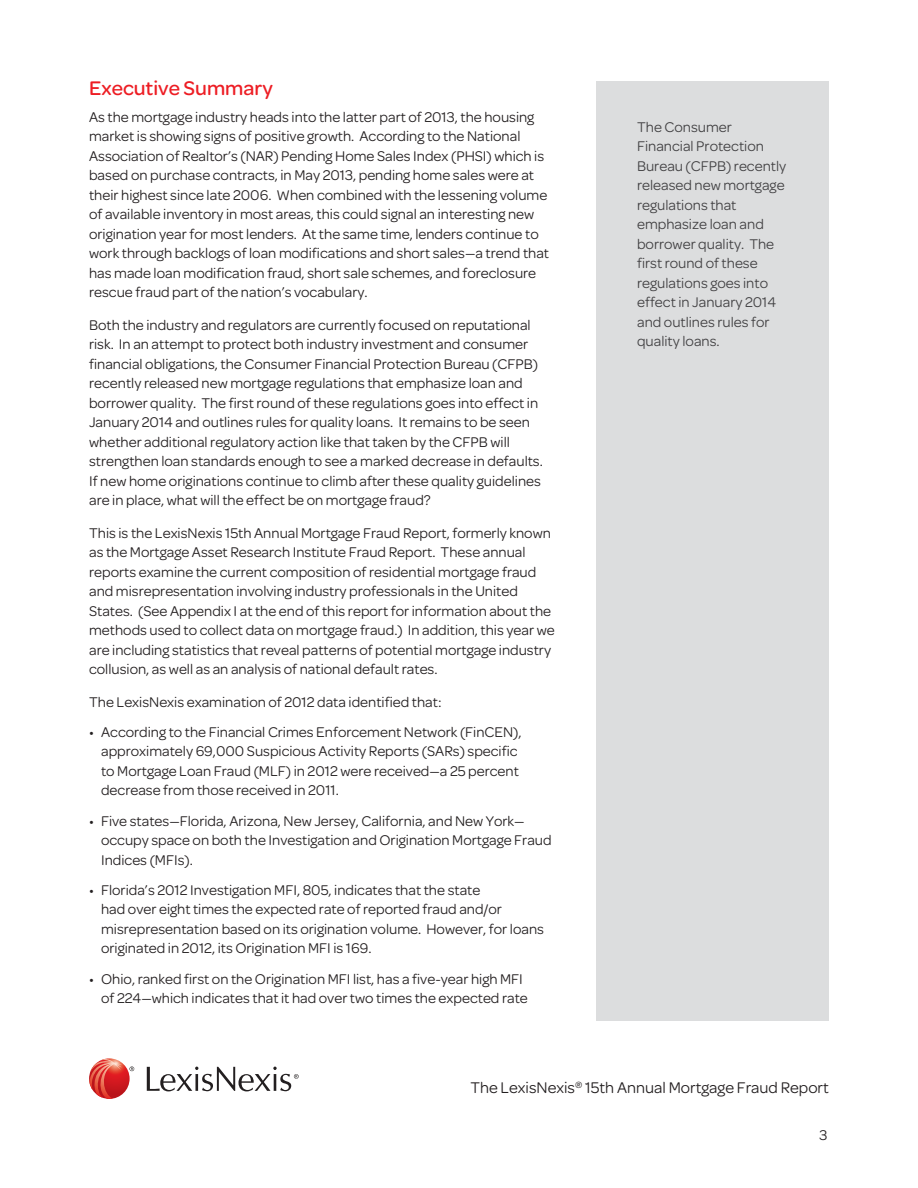
<style>
.page{position:relative;width:918px;height:1188px;background:#fff}
.page>*{position:absolute;margin:0;border:0;box-sizing:border-box;transform-origin:0 0}
.t1{font:500 21px "Omnes";color:#ed1d24}
.t2{font:16.5px "Omnes";color:#231f20}
.t3{font:15px/19.5px "Omnes";color:#231f20}
.t4{font:15px/19.5px "Omnes";color:#414042}
</style>
<div class="page">
<svg style="left:130px;top:1066px;width:4px;height:5px"></svg>
<svg style="left:147px;top:1067px;width:152px;height:25px"></svg>
<svg style="left:89px;top:1058px;width:41px;height:41px"></svg>
<svg style="left:89px;top:1059px;width:33px;height:40px"></svg>
<div style="left:597px;top:81px;width:232px;height:940px;background:#dcddde"></div>
<h1 class="t1" style="left:89px;top:77px;width:185px">Executive Summary</h1>
<p class="t3" style="left:89px;top:107px;width:462px">As the mortgage industry heads into the latter part of 2013, the housing market is showing signs of positive growth. According to the National Association of Realtor’s (NAR) Pending Home Sales Index (PHSI) which is based on purchase contracts, in May 2013, pending home sales were at their highest since late 2006. When combined with the lessening volume of available inventory in most areas, this could signal an interesting new origination year for most lenders. At the same time, lenders continue to work through backlogs of loan modifications and short sales—a trend that has made loan modification fraud, short sale schemes, and foreclosure rescue fraud part of the nation’s vocabulary.</p>
<p class="t3" style="left:89px;top:315px;width:455px">Both the industry and regulators are currently focused on reputational risk. In an attempt to protect both industry investment and consumer financial obligations, the Consumer Financial Protection Bureau (CFPB) recently released new mortgage regulations that emphasize loan and borrower quality. The first round of these regulations goes into effect in January 2014 and outlines rules for quality loans. It remains to be seen whether additional regulatory action like that taken by the CFPB will strengthen loan standards enough to see a marked decrease in defaults.<br>If new home originations continue to climb after these quality guidelines are in place, what will the effect be on mortgage fraud?</p>
<p class="t3" style="left:89px;top:523px;width:467px">This is the LexisNexis 15th Annual Mortgage Fraud Report, formerly known as the Mortgage Asset Research Institute Fraud Report. These annual reports examine the current composition of residential mortgage fraud and misrepresentation involving industry professionals in the United States. (See Appendix I at the end of this report for information about the methods used to collect data on mortgage fraud.) In addition, this year we are including statistics that reveal patterns of potential mortgage industry collusion, as well as an analysis of national default rates.</p>
<p class="t3" style="left:89px;top:692px;width:354px">The LexisNexis examination of 2012 data identified that:</p>
<p class="t3" style="left:101px;top:722px;width:422px;text-indent:-12px">• According to the Financial Crimes Enforcement Network (FinCEN), approximately 69,000 Suspicious Activity Reports (SARs) specific to Mortgage Loan Fraud (MLF) in 2012 were received—a 25 percent decrease from those received in 2011.</p>
<p class="t3" style="left:101px;top:811px;width:452px;text-indent:-12px">• Five states—Florida, Arizona, New Jersey, California, and New York— occupy space on both the Investigation and Origination Mortgage Fraud<br>Indices (MFIs).</p>
<p class="t3" style="left:101px;top:880px;width:444px;text-indent:-12px">• Florida’s 2012 Investigation MFI, 805, indicates that the state<br>had over eight times the expected rate of reported fraud and/or misrepresentation based on its origination volume. However, for loans originated in 2012, its Origination MFI is 169.</p>
<p class="t3" style="left:101px;top:969px;width:428px;text-indent:-12px">• Ohio, ranked first on the Origination MFI list, has a five-year high MFI of 224—which indicates that it had over two times the expected rate</p>
<p class="t4" style="left:637px;top:117px;width:151px">The Consumer<br>Financial Protection<br>Bureau (CFPB) recently released new mortgage regulations that emphasize loan and borrower quality. The first round of these regulations goes into effect in January 2014 and outlines rules for quality loans.</p>
<p class="t2" style="left:470px;top:1078px;width:360px">The LexisNexis<sup>®</sup> 15th Annual Mortgage Fraud Report</p>
<p class="t3" style="left:819px;top:1125px;width:9px">3</p>
</div>
